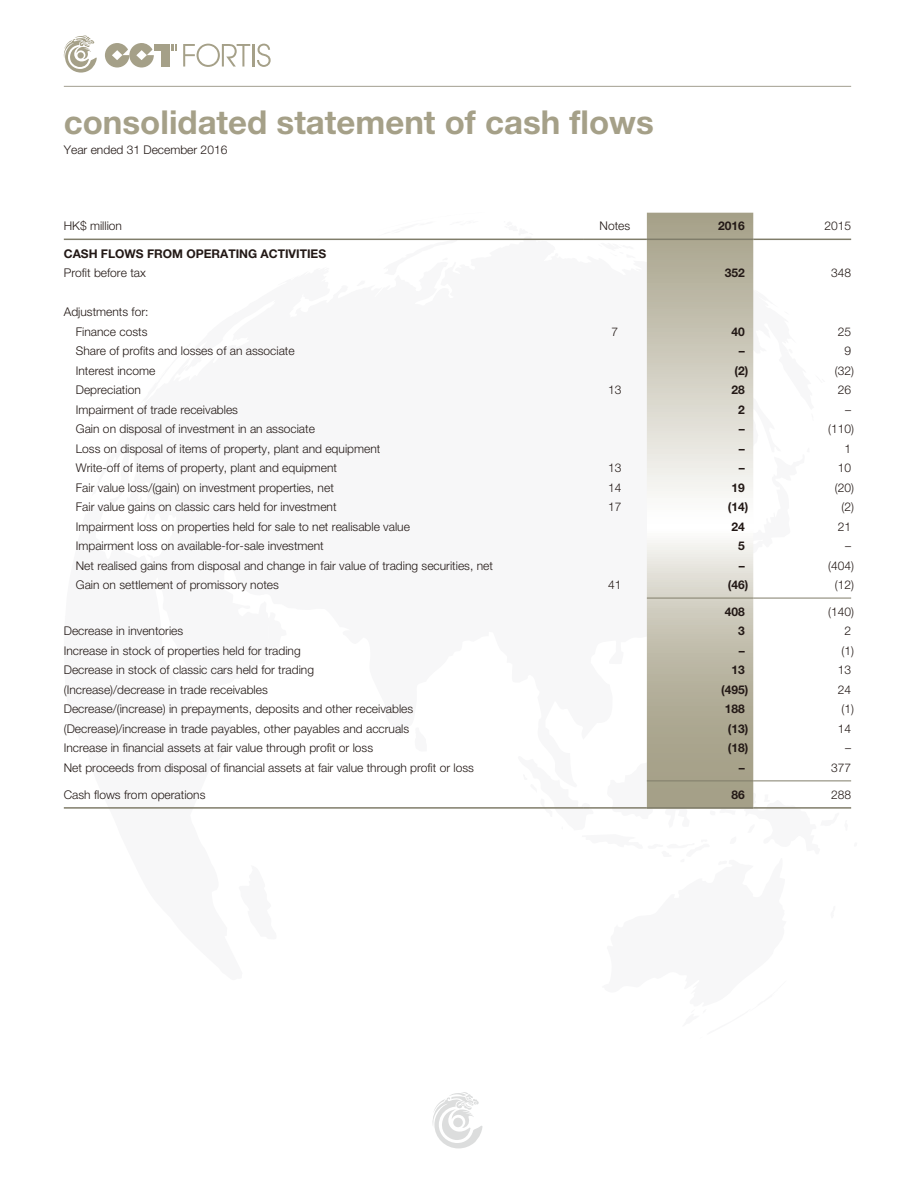
<style>
.page{position:relative;width:915px;height:1191px;background:#fff}
.page>*{position:absolute;margin:0;border:0;box-sizing:border-box;transform-origin:0 0}
.t1{font:700 33px "Helvetica Neue LT Std";color:#a5a088}
.t2{font:300 12px/19.5px "Helvetica Neue LT Std";color:#231916;text-align:right}
.t3{font:700 12px "Helvetica Neue LT Std";color:#231916}
</style>
<div class="page">
<svg style="left:63px;top:35px;width:34px;height:38px"></svg>
<div style="left:161px;top:44px;width:5px;height:22px;background:#a5a088"></div>
<svg style="left:105px;top:43px;width:49px;height:24px"></svg>
<div style="left:154px;top:44px;width:10px;height:7px;background:#a5a088"></div>
<hr style="left:167px;top:44px;width:3px;height:22px;background:#a5a088">
<svg style="left:171px;top:44px;width:5px;height:7px"></svg>
<svg style="left:183px;top:44px;width:67px;height:23px"></svg>
<hr style="left:252px;top:44px;width:2px;height:23px;background:#a5a088">
<svg style="left:257px;top:44px;width:13px;height:23px"></svg>
<svg style="left:516px;top:661px;width:331px;height:148px"></svg>
<hr style="left:64px;top:86px;width:786px;height:1px;background:#a29f91">
<svg style="left:432px;top:1092px;width:50px;height:56px"></svg>
<svg style="left:646px;top:213px;width:107px;height:594px;background:#cac7b9"></svg>
<hr style="left:64px;top:238px;width:519px;height:2px;background:#807d6a">
<hr style="left:583px;top:238px;width:63px;height:2px;background:#807d6a">
<hr style="left:646px;top:238px;width:107px;height:2px;background:#807d6a">
<hr style="left:753px;top:238px;width:97px;height:2px;background:#807d6a">
<hr style="left:646px;top:597px;width:107px;height:1px;background:#807d6a">
<hr style="left:753px;top:597px;width:97px;height:1px;background:#807d6a">
<hr style="left:646px;top:780px;width:107px;height:1px;background:#807d6a">
<hr style="left:753px;top:780px;width:97px;height:1px;background:#807d6a">
<hr style="left:64px;top:807px;width:519px;height:1px;background:#807d6a">
<hr style="left:583px;top:807px;width:63px;height:1px;background:#807d6a">
<hr style="left:646px;top:807px;width:107px;height:1px;background:#807d6a">
<hr style="left:753px;top:807px;width:97px;height:1px;background:#807d6a">
<h1 class="t1" style="left:64px;top:110px;width:591px">consolidated statement of cash flows</h1>
<p class="t2" style="left:64px;top:141px;width:165px">Year ended 31 December 2016</p>
<p class="t2" style="left:64px;top:217px;width:60px">HK$ million</p>
<p class="t2" style="left:599px;top:217px;width:32px">Notes</p>
<p class="t3" style="left:717px;top:222px;width:28px">2016</p>
<p class="t2" style="left:824px;top:217px;width:28px">2015</p>
<p class="t3" style="left:64px;top:249px;width:264px">CASH FLOWS FROM OPERATING ACTIVITIES</p>
<p class="t2" style="left:64px;top:264px;width:84px">Profit before tax</p>
<p class="t3" style="left:724px;top:268px;width:22px">352</p>
<p class="t2" style="left:830px;top:264px;width:22px">348</p>
<p class="t2" style="left:64px;top:303px;width:86px">Adjustments for:<br>Finance costs</p>
<p class="t2" style="left:611px;top:323px;width:8px">7</p>
<p class="t3" style="left:731px;top:327px;width:15px">40</p>
<p class="t2" style="left:837px;top:323px;width:15px">25</p>
<p class="t2" style="left:76px;top:342px;width:220px">Share of profits and losses of an associate</p>
<p class="t3" style="left:738px;top:346px;width:7px">–</p>
<p class="t2" style="left:844px;top:342px;width:8px">9</p>
<p class="t2" style="left:76px;top:362px;width:81px">Interest income</p>
<p class="t3" style="left:734px;top:366px;width:15px">(2)</p>
<p class="t2" style="left:834px;top:362px;width:21px">(32)</p>
<p class="t2" style="left:76px;top:381px;width:66px">Depreciation</p>
<p class="t2" style="left:608px;top:381px;width:15px">13</p>
<p class="t3" style="left:731px;top:385px;width:15px">28</p>
<p class="t2" style="left:837px;top:381px;width:15px">26</p>
<p class="t2" style="left:76px;top:401px;width:164px">Impairment of trade receivables</p>
<p class="t3" style="left:737px;top:405px;width:8px">2</p>
<p class="t2" style="left:844px;top:401px;width:7px">–</p>
<p class="t2" style="left:76px;top:420px;width:240px">Gain on disposal of investment in an associate</p>
<p class="t3" style="left:738px;top:424px;width:7px">–</p>
<p class="t2" style="left:827px;top:420px;width:27px">(110)</p>
<p class="t2" style="left:76px;top:440px;width:306px">Loss on disposal of items of property, plant and equipment</p>
<p class="t3" style="left:738px;top:444px;width:7px">–</p>
<p class="t2" style="left:844px;top:440px;width:8px">1</p>
<p class="t2" style="left:76px;top:459px;width:263px">Write-off of items of property, plant and equipment</p>
<p class="t2" style="left:608px;top:459px;width:15px">13</p>
<p class="t3" style="left:738px;top:463px;width:7px">–</p>
<p class="t2" style="left:837px;top:459px;width:15px">10</p>
<p class="t2" style="left:76px;top:479px;width:259px">Fair value loss/(gain) on investment properties, net</p>
<p class="t2" style="left:608px;top:479px;width:15px">14</p>
<p class="t3" style="left:731px;top:483px;width:15px">19</p>
<p class="t2" style="left:834px;top:479px;width:21px">(20)</p>
<p class="t2" style="left:76px;top:498px;width:262px">Fair value gains on classic cars held for investment</p>
<p class="t2" style="left:608px;top:498px;width:15px">17</p>
<p class="t3" style="left:727px;top:502px;width:22px">(14)</p>
<p class="t2" style="left:841px;top:498px;width:14px">(2)</p>
<p class="t2" style="left:76px;top:518px;width:335px">Impairment loss on properties held for sale to net realisable value</p>
<p class="t3" style="left:731px;top:522px;width:15px">24</p>
<p class="t2" style="left:837px;top:518px;width:15px">21</p>
<p class="t2" style="left:76px;top:537px;width:249px">Impairment loss on available-for-sale investment</p>
<p class="t3" style="left:737px;top:541px;width:8px">5</p>
<p class="t2" style="left:844px;top:537px;width:7px">–</p>
<p class="t2" style="left:76px;top:557px;width:418px">Net realised gains from disposal and change in fair value of trading securities, net</p>
<p class="t3" style="left:738px;top:561px;width:7px">–</p>
<p class="t2" style="left:827px;top:557px;width:27px">(404)</p>
<p class="t2" style="left:76px;top:576px;width:204px">Gain on settlement of promissory notes</p>
<p class="t2" style="left:608px;top:576px;width:15px">41</p>
<p class="t3" style="left:727px;top:580px;width:22px">(46)</p>
<p class="t2" style="left:834px;top:576px;width:21px">(12)</p>
<p class="t3" style="left:724px;top:607px;width:22px">408</p>
<p class="t2" style="left:827px;top:603px;width:27px">(140)</p>
<p class="t2" style="left:64px;top:622px;width:121px">Decrease in inventories</p>
<p class="t3" style="left:737px;top:627px;width:8px">3</p>
<p class="t2" style="left:844px;top:622px;width:8px">2</p>
<p class="t2" style="left:64px;top:642px;width:238px">Increase in stock of properties held for trading</p>
<p class="t3" style="left:738px;top:646px;width:7px">–</p>
<p class="t2" style="left:841px;top:642px;width:14px">(1)</p>
<p class="t2" style="left:64px;top:661px;width:252px">Decrease in stock of classic cars held for trading</p>
<p class="t3" style="left:731px;top:666px;width:15px">13</p>
<p class="t2" style="left:837px;top:661px;width:15px">13</p>
<p class="t2" style="left:64px;top:681px;width:205px">(Increase)/decrease in trade receivables</p>
<p class="t3" style="left:721px;top:685px;width:29px">(495)</p>
<p class="t2" style="left:837px;top:681px;width:15px">24</p>
<p class="t2" style="left:64px;top:700px;width:351px">Decrease/(increase) in prepayments, deposits and other receivables</p>
<p class="t3" style="left:724px;top:705px;width:22px">188</p>
<p class="t2" style="left:841px;top:700px;width:14px">(1)</p>
<p class="t2" style="left:64px;top:720px;width:347px">(Decrease)/increase in trade payables, other payables and accruals</p>
<p class="t3" style="left:727px;top:724px;width:22px">(13)</p>
<p class="t2" style="left:837px;top:720px;width:15px">14</p>
<p class="t2" style="left:64px;top:739px;width:311px">Increase in financial assets at fair value through profit or loss</p>
<p class="t3" style="left:727px;top:744px;width:22px">(18)</p>
<p class="t2" style="left:844px;top:739px;width:7px">–</p>
<p class="t2" style="left:64px;top:759px;width:411px">Net proceeds from disposal of financial assets at fair value through profit or loss</p>
<p class="t3" style="left:738px;top:763px;width:7px">–</p>
<p class="t2" style="left:830px;top:759px;width:22px">377</p>
<p class="t2" style="left:64px;top:786px;width:143px">Cash flows from operations</p>
<p class="t3" style="left:731px;top:790px;width:15px">86</p>
<p class="t2" style="left:830px;top:786px;width:22px">288</p>
</div>
